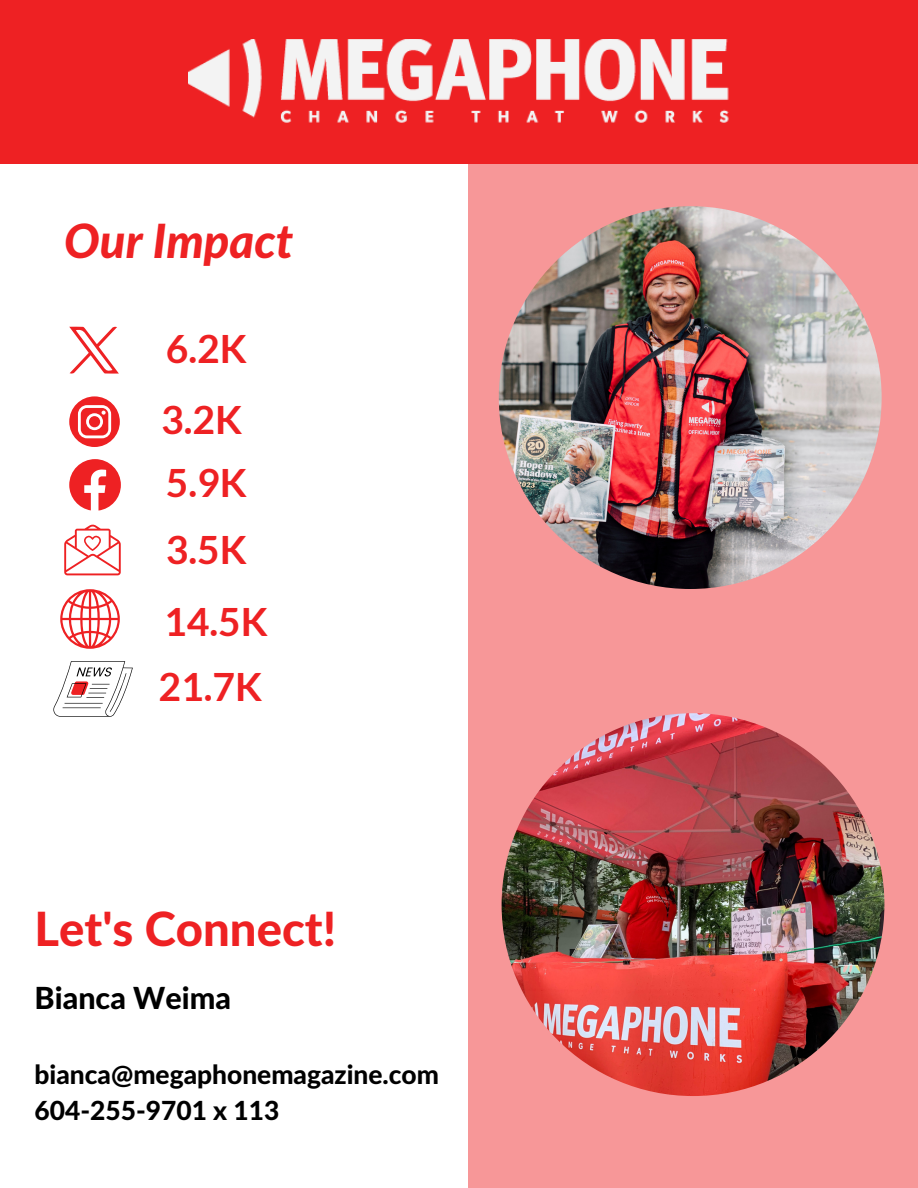
<style>
.page{position:relative;width:918px;height:1188px;background:#fff}
.page>*{position:absolute;margin:0;border:0;box-sizing:border-box;transform-origin:0 0}
.t1{font:800 47.25px "Lato Latin";color:#ee2123}
.t2{font:italic 800 47.25px "Lato";color:#ee2123}
.t3{font:700 39px "Lato";color:#ee2123}
.t4{font:800 30.45px "Lato Latin";color:#000}
.t5{font:800 26.4px "Lato Latin";color:#000}
</style>
<div class="page">
<div style="left:468px;top:138px;width:450px;height:1050px;background:#f79798"></div>
<div style="left:0;top:0;width:918px;height:163px;background:#ee2123"></div>
<img style="left:188px;top:39px;width:541px;height:84px">
<svg style="left:64px;top:525px;width:56px;height:50px"></svg>
<svg style="left:60px;top:589px;width:60px;height:60px"></svg>
<svg style="left:69px;top:459px;width:52px;height:52px"></svg>
<svg style="left:69px;top:396px;width:51px;height:51px"></svg>
<svg style="left:69px;top:327px;width:50px;height:47px"></svg>
<img style="left:499px;top:206px;width:383px;height:383px;border-radius:50%">
<img style="left:502px;top:713px;width:382px;height:383px;border-radius:50%">
<svg style="left:53px;top:661px;width:80px;height:55px"></svg>
<h1 class="t2" style="left:64px;top:220px;width:231px">Our Impact</h1>
<p class="t3" style="left:166px;top:325px;width:83px">6.2K</p>
<h2 class="t3" style="left:161px;top:396px;width:83px">3.2K</h2>
<p class="t3" style="left:166px;top:459px;width:83px">5.9K</p>
<h2 class="t3" style="left:166px;top:525px;width:83px">3.5K</h2>
<p class="t3" style="left:164px;top:597px;width:105px">14.5K</p>
<h2 class="t3" style="left:158px;top:663px;width:105px">21.7K</h2>
<p class="t1" style="left:35px;top:908px;width:303px">Let's Connect!</p>
<h2 class="t4" style="left:35px;top:985px;width:198px">Bianca Weima</h2>
<p class="t5" style="left:35px;top:1062px;width:406px">bianca@megaphonemagazine.com</p>
<h2 class="t5" style="left:35px;top:1098px;width:246px">604-255-9701 x 113</h2>
</div>
